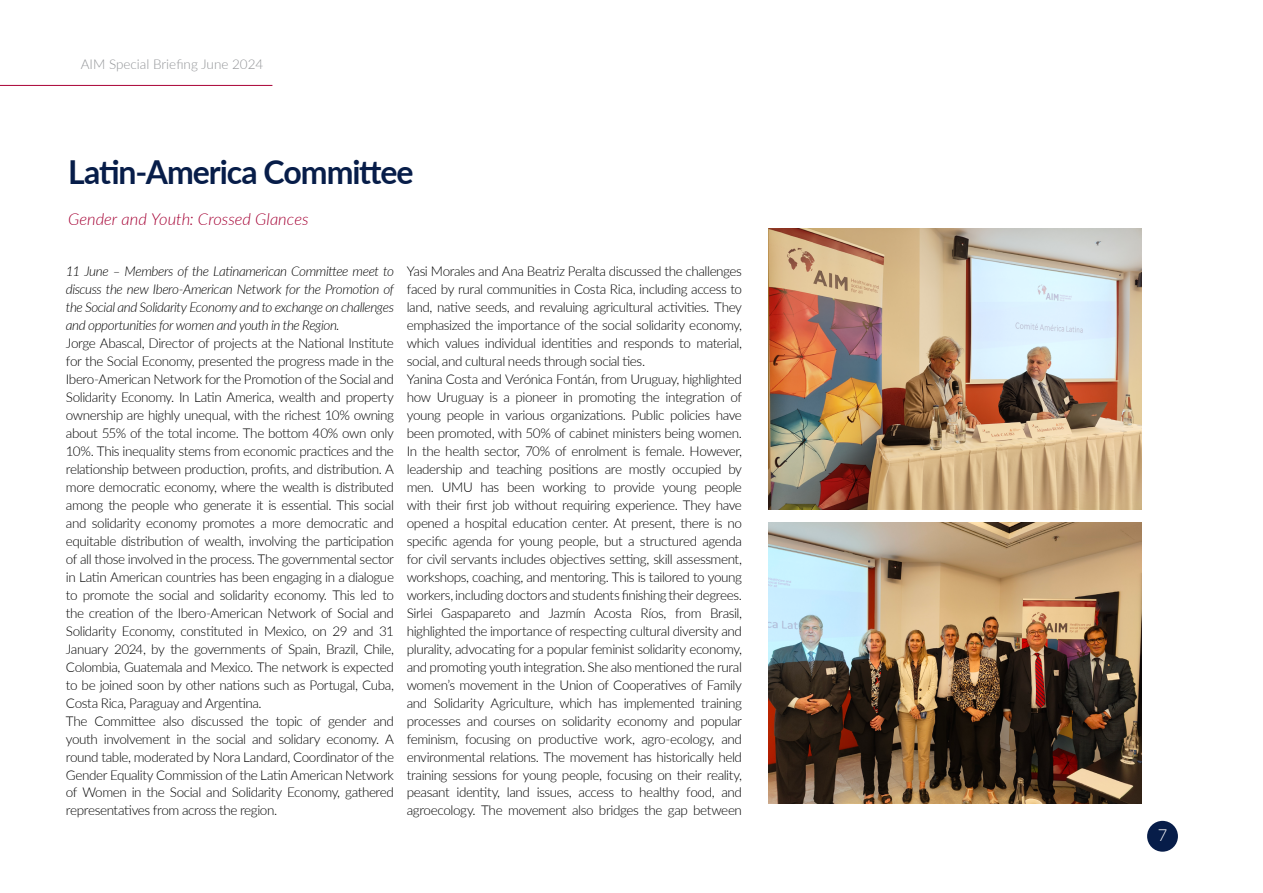
<style>
.page{position:relative;width:1263px;height:893px;background:#fff}
.page>*{position:absolute;margin:0;border:0;box-sizing:border-box;transform-origin:0 0}
.t1{font:700 33px "Lato";letter-spacing:-.035em;color:#071d49}
.t2{font:italic 300 16.5px "Lato";color:#a50034}
.t3{font:300 16.5px "Lato";color:#fff}
.t4{font:300 13.5px/18px "Lato";letter-spacing:-.03em;color:#000}
.t5{font:italic 300 13.5px/18px "Lato";letter-spacing:-.03em;color:#000;text-align:justify}
.t6{font:300 13.5px "Lato";color:#939598}
</style>
<div class="page">
<div style="left:1147px;top:821px;width:31px;height:31px;background:#071d49;border-radius:50%"></div>
<hr style="left:0;top:85px;width:272px;height:1px;background:#a90034">
<img style="left:768px;top:523px;width:374px;height:280px">
<img style="left:768px;top:229px;width:374px;height:281px">
<p class="t6" style="left:81px;top:55px;width:184px">AIM Special Briefing June 2024</p>
<h1 class="t1" style="left:68px;top:148px;width:347px">Latin-America Committee</h1>
<p class="t2" style="left:68px;top:207px;width:242px">Gender and Youth: Crossed Glances</p>
<p class="t5" style="left:66px;top:261px;width:330px">11 June – Members of the Latinamerican Committee meet to discuss the new Ibero-American Network for the Promotion of the Social and Solidarity Economy and to exchange on challenges and opportunities for women and youth in the Region.</p>
<p class="t4" style="left:66px;top:333px;width:330px">Jorge Abascal, Director of projects at the National Institute for the Social Economy, presented the progress made in the Ibero-American Network for the Promotion of the Social and Solidarity Economy. In Latin America, wealth and property ownership are highly unequal, with the richest 10% owning about 55% of the total income. The bottom 40% own only 10%. This inequality stems from economic practices and the relationship between production, profits, and distribution. A more democratic economy, where the wealth is distributed among the people who generate it is essential. This social and solidarity economy promotes a more democratic and equitable distribution of wealth, involving the participation of all those involved in the process. The governmental sector in Latin American countries has been engaging in a dialogue to promote the social and solidarity economy. This led to the creation of the Ibero-American Network of Social and Solidarity Economy, constituted in Mexico, on 29 and 31<br>January 2024, by the governments of Spain, Brazil, Chile, Colombia, Guatemala and Mexico. The network is expected to be joined soon by other nations such as Portugal, Cuba, Costa Rica, Paraguay and Argentina.<br>The Committee also discussed the topic of gender and youth involvement in the social and solidary economy. A round table, moderated by Nora Landard, Coordinator of the Gender Equality Commission of the Latin American Network of Women in the Social and Solidarity Economy, gathered representatives from across the region.</p>
<p class="t4" style="left:407px;top:261px;width:337px">Yasi Morales and Ana Beatriz Peralta discussed the challenges faced by rural communities in Costa Rica, including access to land, native seeds, and revaluing agricultural activities. They emphasized the importance of the social solidarity economy, which values individual identities and responds to material, social, and cultural needs through social ties.<br>Yanina Costa and Verónica Fontán, from Uruguay, highlighted how Uruguay is a pioneer in promoting the integration of young people in various organizations. Public policies have been promoted, with 50% of cabinet ministers being women.<br>In the health sector, 70% of enrolment is female. However, leadership and teaching positions are mostly occupied by men. UMU has been working to provide young people with their first job without requiring experience. They have opened a hospital education center. At present, there is no specific agenda for young people, but a structured agenda for civil servants includes objectives setting, skill assessment, workshops, coaching, and mentoring. This is tailored to young workers, including doctors and students finishing their degrees.<br>Sirlei Gaspapareto and Jazmín Acosta Ríos, from Brasil, highlighted the importance of respecting cultural diversity and plurality, advocating for a popular feminist solidarity economy, and promoting youth integration. She also mentioned the rural women’s movement in the Union of Cooperatives of Family and Solidarity Agriculture, which has implemented training processes and courses on solidarity economy and popular feminism, focusing on productive work, agro-ecology, and environmental relations. The movement has historically held training sessions for young people, focusing on their reality, peasant identity, land issues, access to healthy food, and agroecology. The movement also bridges the gap between</p>
<p class="t3" style="left:1158px;top:824px;width:11px">7</p>
</div>
